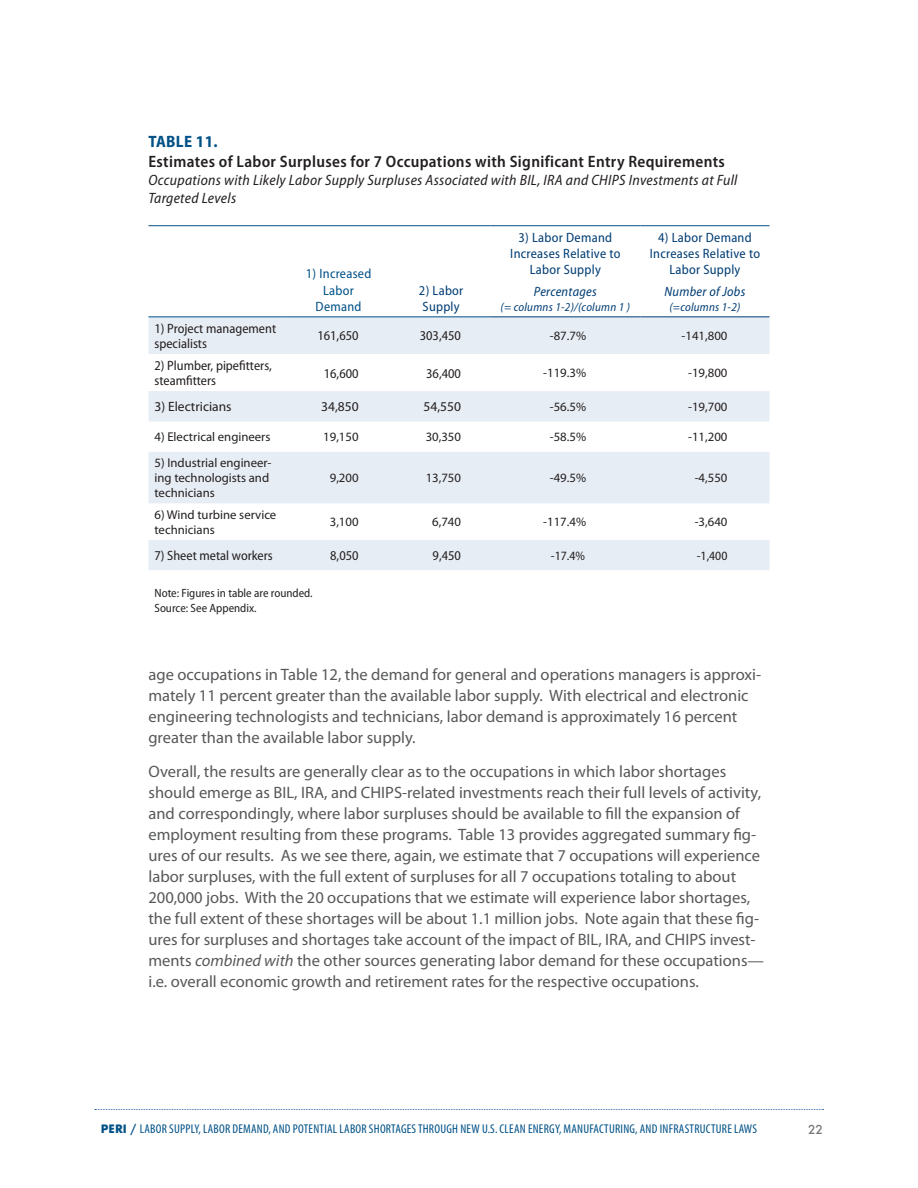
<style>
.page{position:relative;width:918px;height:1188px;background:#fff}
.page>*{position:absolute;margin:0;border:0;box-sizing:border-box;transform-origin:0 0}
.body{font:16.5px/21px "Myriad Pro";color:#57585a}
.TableNumber{font:600 semi-condensed 16.5px/19.5px "Myriad Pro";letter-spacing:.02em;color:#231f20}
.TableNumber-2{font:italic semi-condensed 15px/18px "Myriad Pro";letter-spacing:.02em;color:#231f20}
.Table_Text{font:semi-condensed 13.5px/15px "Myriad Pro";color:#231f20}
.Table_Header1{font:semi-condensed 13.5px/16.2px "Myriad Pro";letter-spacing:.02em;color:#013d74;text-align:center}
.Table_Text-2{font:13.5px "Myriad Pro";color:#231f20}
.Table_Header1-2{font:italic semi-condensed 13.5px "Myriad Pro";letter-spacing:.02em;color:#013d74}
.TableNumber-3{font:semi-condensed 13.5px/16.2px "Myriad Pro";letter-spacing:.02em;color:#005187;text-align:center}
.Table_Text-3{font:12.75px/15px "Myriad Pro";color:#231f20}
.t1{font:condensed 12.75px "Myriad Pro";letter-spacing:.02em;color:#005187}
.Table_Text-4{font:semi-condensed 12.75px "Myriad Pro";color:#231f20}
.Table_Text-5{font:semi-condensed 12px/15px "Myriad Pro";color:#231f20}
.Table_Header1-3{font:italic semi-condensed 12px "Myriad Pro";letter-spacing:.02em;color:#013d74}
.t2{font:500 12px "Futura";color:#76787b}
.s1{font-weight:700;color:#005187}
.s2{font-style:italic}
.s3{font-family:"Futura";font-weight:700;font-stretch:normal;font-size:11.25px}
.s4{font-family:"Futura";font-weight:500;font-stretch:normal;font-size:11.25px}
</style>
<div class="page">
<svg style="left:95px;top:1109px;width:729px;height:1px"></svg>
<svg style="left:148px;top:317px;width:622px;height:253px;fill:#e7edf4"></svg>
<hr style="left:285px;top:316px;width:107px;height:1px;background:#005187">
<hr style="left:392px;top:316px;width:98px;height:1px;background:#005187">
<hr style="left:148px;top:316px;width:137px;height:1px;background:#005187">
<hr style="left:148px;top:225px;width:137px;height:1px;background:#005187">
<hr style="left:285px;top:225px;width:107px;height:1px;background:#005187">
<hr style="left:392px;top:225px;width:98px;height:1px;background:#005187">
<hr style="left:490px;top:225px;width:150px;height:1px;background:#005187">
<hr style="left:640px;top:225px;width:129px;height:1px;background:#005187">
<hr style="left:490px;top:316px;width:150px;height:1px;background:#013d74">
<hr style="left:640px;top:316px;width:129px;height:1px;background:#013d74">
<p class="TableNumber" style="left:148px;top:132px;width:578px"><span class="s1">TABLE 11.<br></span>Estimates of Labor Surpluses for 7 Occupations with Significant Entry Requirements</p>
<p class="TableNumber-2" style="left:148px;top:171px;width:591px">Occupations with Likely Labor Supply Surpluses Associated with BIL, IRA and CHIPS Investments at Full<br>Targeted Levels</p>
<p class="TableNumber-3" style="left:306px;top:266px;width:67px">1) Increased<br>Labor<br>Demand</p>
<p class="Table_Header1" style="left:419px;top:282px;width:46px;text-align:left">2) Labor<br>Supply</p>
<p class="Table_Header1" style="left:510px;top:230px;width:112px">3) Labor Demand<br>Increases Relative to<br>Labor Supply</p>
<p class="Table_Header1-2" style="left:534px;top:285px;width:64px">Percentages</p>
<p class="Table_Header1-3" style="left:501px;top:300px;width:131px">(= columns 1-2)/(column 1 )</p>
<p class="Table_Header1" style="left:650px;top:230px;width:112px">4) Labor Demand<br>Increases Relative to<br>Labor Supply</p>
<p class="Table_Header1-2" style="left:665px;top:285px;width:82px">Number of Jobs</p>
<p class="Table_Header1-3" style="left:669px;top:300px;width:73px">(=columns 1-2)</p>
<p class="Table_Text" style="left:154px;top:321px;width:123px">1) Project management specialists</p>
<p class="Table_Text" style="left:317px;top:329px;width:43px">161,650</p>
<p class="Table_Text" style="left:420px;top:329px;width:43px">303,450</p>
<p class="Table_Text-3" style="left:550px;top:329px;width:38px">-87.7%</p>
<p class="Table_Text-3" style="left:682px;top:329px;width:47px">-141,800</p>
<p class="Table_Text" style="left:154px;top:358px;width:119px">2) Plumber, pipefitters, steamfitters</p>
<p class="Table_Text" style="left:324px;top:366px;width:36px">16,600</p>
<p class="Table_Text" style="left:426px;top:366px;width:36px">36,400</p>
<p class="Table_Text-3" style="left:543px;top:366px;width:44px">-119.3%</p>
<p class="Table_Text-3" style="left:688px;top:366px;width:41px">-19,800</p>
<p class="Table_Text-2" style="left:155px;top:399px;width:79px">3) Electricians</p>
<p class="Table_Text-2" style="left:321px;top:399px;width:39px">34,850</p>
<p class="Table_Text-2" style="left:424px;top:399px;width:39px">54,550</p>
<p class="Table_Text-3" style="left:550px;top:400px;width:38px">-56.5%</p>
<p class="Table_Text-3" style="left:688px;top:400px;width:41px">-19,700</p>
<p class="Table_Text-3" style="left:155px;top:430px;width:117px">4) Electrical engineers</p>
<p class="Table_Text-3" style="left:323px;top:430px;width:37px">19,150</p>
<p class="Table_Text-3" style="left:426px;top:430px;width:37px">30,350</p>
<p class="Table_Text-3" style="left:550px;top:430px;width:38px">-58.5%</p>
<p class="Table_Text-3" style="left:688px;top:430px;width:41px">-11,200</p>
<p class="Table_Text-3" style="left:155px;top:456px;width:119px">5) Industrial engineer&shy;ing technologists and technicians</p>
<p class="Table_Text-3" style="left:330px;top:471px;width:30px">9,200</p>
<p class="Table_Text-3" style="left:426px;top:471px;width:37px">13,750</p>
<p class="Table_Text-3" style="left:550px;top:471px;width:38px">-49.5%</p>
<p class="Table_Text-3" style="left:695px;top:471px;width:34px">-4,550</p>
<p class="Table_Text-3" style="left:154px;top:507px;width:123px">6) Wind turbine service technicians</p>
<p class="Table_Text-3" style="left:330px;top:515px;width:30px">3,100</p>
<p class="Table_Text-3" style="left:432px;top:515px;width:30px">6,740</p>
<p class="Table_Text-3" style="left:543px;top:515px;width:44px">-117.4%</p>
<p class="Table_Text-3" style="left:695px;top:515px;width:34px">-3,640</p>
<p class="Table_Text" style="left:154px;top:549px;width:120px">7) Sheet metal workers</p>
<p class="Table_Text" style="left:330px;top:549px;width:30px">8,050</p>
<p class="Table_Text" style="left:433px;top:549px;width:30px">9,450</p>
<p class="Table_Text-4" style="left:551px;top:549px;width:36px">-17.4%</p>
<p class="Table_Text-4" style="left:697px;top:549px;width:32px">-1,400</p>
<p class="Table_Text-5" style="left:155px;top:586px;width:160px">Note: Figures in table are rounded.<br>Source: See Appendix.</p>
<p class="body" style="left:148px;top:664px;width:614px">age occupations in Table 12, the demand for general and operations managers is approxi&shy;mately 11 percent greater than the available labor supply. With electrical and electronic engineering technologists and technicians, labor demand is approximately 16 percent greater than the available labor supply.</p>
<p class="body" style="left:148px;top:762px;width:617px">Overall, the results are generally clear as to the occupations in which labor shortages should emerge as BIL, IRA, and CHIPS-related investments reach their full levels of activity, and correspondingly, where labor surpluses should be available to fill the expansion of employment resulting from these programs. Table 13 provides aggregated summary fig&shy;ures of our results. As we see there, again, we estimate that 7 occupations will experience labor surpluses, with the full extent of surpluses for all 7 occupations totaling to about 200,000 jobs. With the 20 occupations that we estimate will experience labor shortages, the full extent of these shortages will be about 1.1 million jobs. Note again that these fig&shy;ures for surpluses and shortages take account of the impact of BIL, IRA, and CHIPS invest&shy;ments <span class="s2">combined with</span> the other sources generating labor demand for these occupations— i.e. overall economic growth and retirement rates for the respective occupations.</p>
<p class="t1" style="left:101px;top:1122px;width:658px"><span class="s3">PERI</span> <span class="s4">/</span> LABOR SUPPLY, LABOR DEMAND, AND POTENTIAL LABOR SHORTAGES THROUGH NEW U.S. CLEAN ENERGY, MANUFACTURING, AND INFRASTRUCTURE LAWS</p>
<p class="t2" style="left:808px;top:1121px;width:16px">22</p>
</div>
